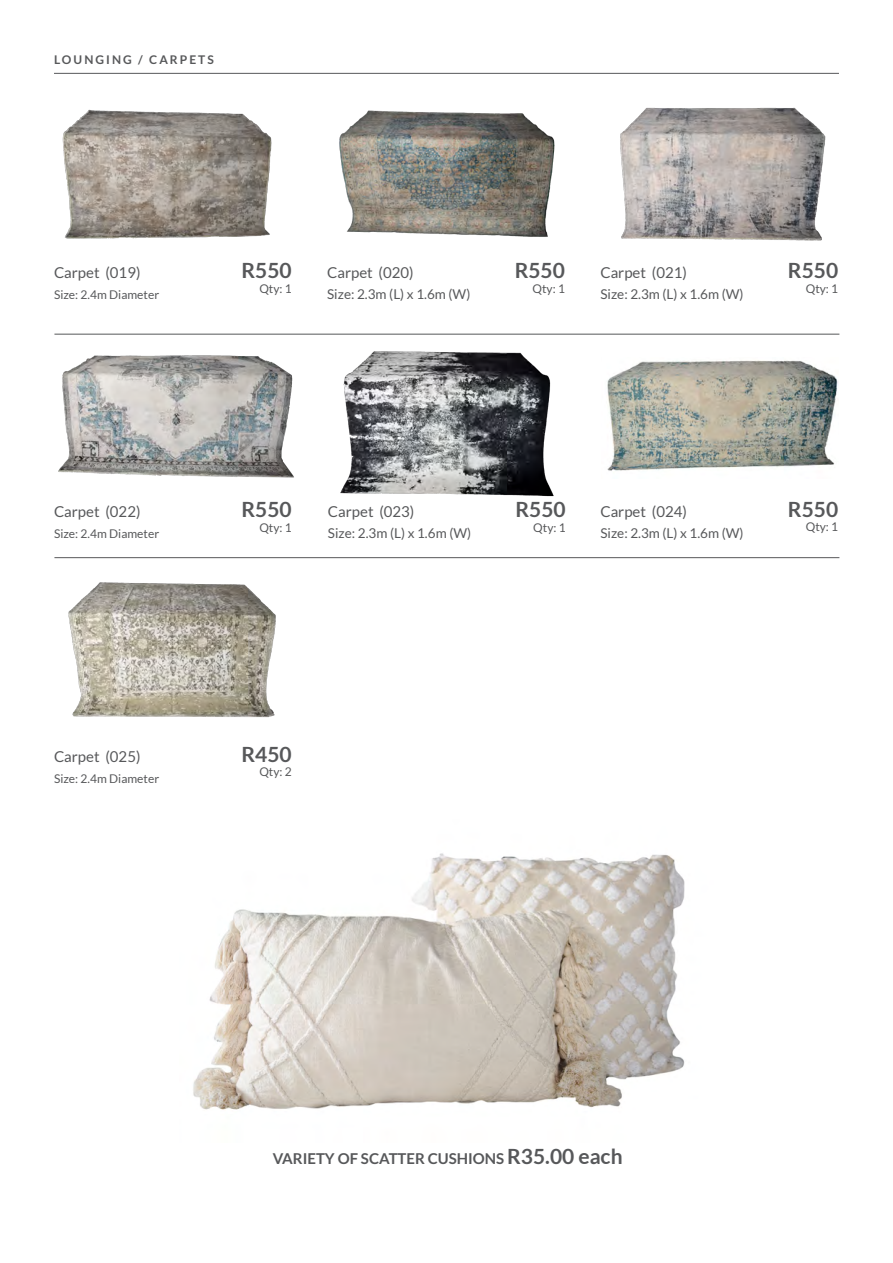
<style>
.page{position:relative;width:893px;height:1263px;background:#fff}
.page>*{position:absolute;margin:0;border:0;box-sizing:border-box;transform-origin:0 0}
.t1{font:700 21px "Lato";color:#57585a}
.t2{font:15px "Lato";color:#57585a}
.t3{font:700 15px "Lato";color:#57585a}
.t4{font:13.5px "Lato";color:#57585a}
.t5{font:12px "Lato";color:#57585a}
.t6{font:700 12px "Lato";letter-spacing:.17em;color:#57585a}
.s1{font-size:21px}
</style>
<div class="page">
<img style="left:62px;top:109px;width:210px;height:130px">
<img style="left:339px;top:110px;width:216px;height:127px">
<img style="left:620px;top:107px;width:206px;height:134px">
<img style="left:58px;top:355px;width:236px;height:123px">
<img style="left:340px;top:351px;width:214px;height:146px">
<img style="left:68px;top:582px;width:208px;height:136px">
<img style="left:607px;top:360px;width:231px;height:111px">
<img style="left:193px;top:853px;width:492px;height:257px">
<hr style="left:54px;top:73px;width:785px;height:1px;background:#57585a">
<hr style="left:54px;top:334px;width:785px;height:1px;background:#57585a">
<hr style="left:54px;top:557px;width:785px;height:1px;background:#57585a">
<p class="t6" style="left:54px;top:52px;width:161px">LOUNGING / CARPETS</p>
<p class="t2" style="left:54px;top:264px;width:88px">Carpet (019)</p>
<p class="t5" style="left:54px;top:288px;width:107px">Size: 2.4m Diameter</p>
<h1 class="t1" style="left:242px;top:258px;width:52px">R550</h1>
<p class="t5" style="left:259px;top:281px;width:34px">Qty: 1</p>
<p class="t2" style="left:327px;top:264px;width:88px">Carpet (020)</p>
<p class="t4" style="left:327px;top:287px;width:145px">Size: 2.3m (L) x 1.6m (W)</p>
<h1 class="t1" style="left:515px;top:258px;width:52px">R550</h1>
<p class="t5" style="left:532px;top:281px;width:34px">Qty: 1</p>
<p class="t2" style="left:600px;top:264px;width:88px">Carpet (021)</p>
<p class="t4" style="left:600px;top:287px;width:145px">Size: 2.3m (L) x 1.6m (W)</p>
<h1 class="t1" style="left:788px;top:258px;width:52px">R550</h1>
<p class="t5" style="left:806px;top:281px;width:34px">Qty: 1</p>
<p class="t2" style="left:54px;top:504px;width:88px">Carpet (022)</p>
<p class="t5" style="left:54px;top:527px;width:107px">Size: 2.4m Diameter</p>
<h1 class="t1" style="left:242px;top:498px;width:52px">R550</h1>
<p class="t5" style="left:259px;top:521px;width:34px">Qty: 1</p>
<p class="t2" style="left:328px;top:504px;width:88px">Carpet (023)</p>
<p class="t4" style="left:328px;top:526px;width:145px">Size: 2.3m (L) x 1.6m (W)</p>
<h1 class="t1" style="left:515px;top:498px;width:52px">R550</h1>
<p class="t5" style="left:533px;top:521px;width:34px">Qty: 1</p>
<p class="t2" style="left:600px;top:503px;width:88px">Carpet (024)</p>
<p class="t4" style="left:600px;top:525px;width:145px">Size: 2.3m (L) x 1.6m (W)</p>
<h1 class="t1" style="left:788px;top:497px;width:52px">R550</h1>
<p class="t5" style="left:806px;top:520px;width:34px">Qty: 1</p>
<p class="t2" style="left:54px;top:748px;width:88px">Carpet (025)</p>
<p class="t5" style="left:54px;top:772px;width:107px">Size: 2.4m Diameter</p>
<h1 class="t1" style="left:242px;top:742px;width:52px">R450</h1>
<p class="t5" style="left:259px;top:765px;width:34px">Qty: 2</p>
<p class="t3" style="left:273px;top:1149px;width:351px">VARIETY OF SCATTER CUSHIONS <span class="s1">R35.00 each</span></p>
</div>
